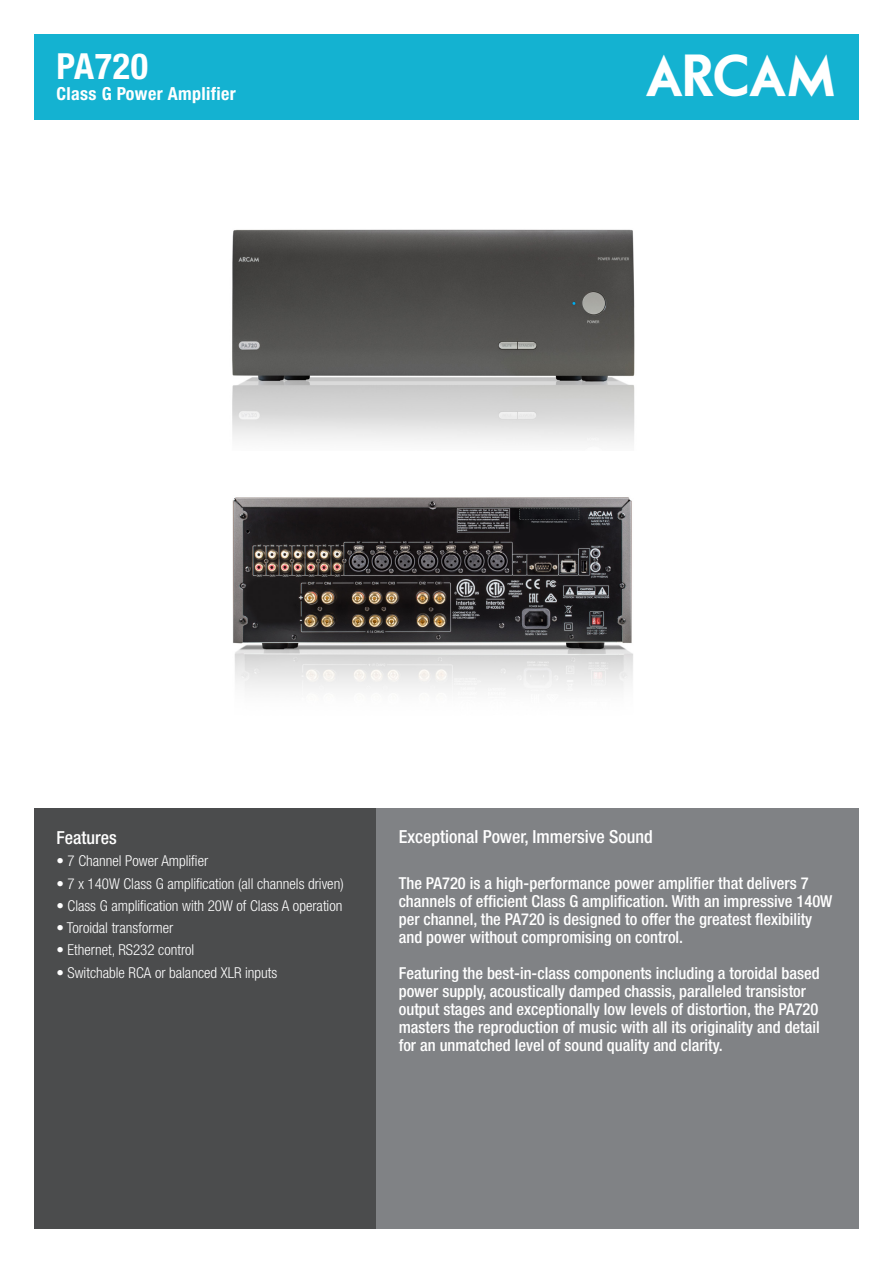
<style>
.page{position:relative;width:893px;height:1263px;background:#fff}
.page>*{position:absolute;margin:0;border:0;box-sizing:border-box;transform-origin:0 0}
.t1{font:700 condensed 36px "Helvetica Neue LT Pro";letter-spacing:.02em;color:#fff}
.t2{font:36px "Arcam";color:#fff}
.t3{font:500 condensed 18px "Helvetica Neue LT Pro";color:#fff}
.t4{font:700 condensed 18px "Helvetica Neue LT Pro";letter-spacing:.02em;color:#fff}
.t5{font:500 condensed 16.5px/18px "Helvetica Neue LT Pro";color:#fff}
.t6{font:300 condensed 15px "Helvetica Neue LT Pro";color:#fff}
</style>
<div class="page">
<div style="left:34px;top:34px;width:825px;height:85px;background:#14b2d1"></div>
<div style="left:34px;top:809px;width:374px;height:420px;background:#4b4c4d"></div>
<div style="left:376px;top:809px;width:483px;height:420px;background:#808285"></div>
<img style="left:232px;top:229px;width:403px;height:215px">
<img style="left:232px;top:497px;width:401px;height:195px">
<p class="t1" style="left:57px;top:44px;width:93px">PA720</p>
<p class="t4" style="left:57px;top:83px;width:181px">Class G Power Amplifier</p>
<p class="t2" style="left:645px;top:50px;width:192px">23425</p>
<p class="t3" style="left:56px;top:827px;width:62px">Features</p>
<p class="t6" style="left:56px;top:852px;width:153px">• 7 Channel Power Amplifier</p>
<p class="t6" style="left:56px;top:875px;width:289px">• 7 x 140W Class G amplification (all channels driven)</p>
<p class="t6" style="left:56px;top:897px;width:287px">• Class G amplification with 20W of Class A operation</p>
<p class="t6" style="left:56px;top:919px;width:118px">• Toroidal transformer</p>
<p class="t6" style="left:56px;top:941px;width:139px">• Ethernet, RS232 control</p>
<p class="t6" style="left:56px;top:964px;width:222px">• Switchable RCA or balanced XLR inputs</p>
<p class="t3" style="left:399px;top:825px;width:256px">Exceptional Power, Immersive Sound</p>
<p class="t5" style="left:399px;top:874px;width:435px">The PA720 is a high-performance power amplifier that delivers 7 channels of efficient Class G amplification. With an impressive 140W per channel, the PA720 is designed to offer the greatest flexibility and power without compromising on control.</p>
<p class="t5" style="left:399px;top:964px;width:423px">Featuring the best-in-class components including a toroidal based power supply, acoustically damped chassis, paralleled transistor output stages and exceptionally low levels of distortion, the PA720 masters the reproduction of music with all its originality and detail for an unmatched level of sound quality and clarity.</p>
</div>
